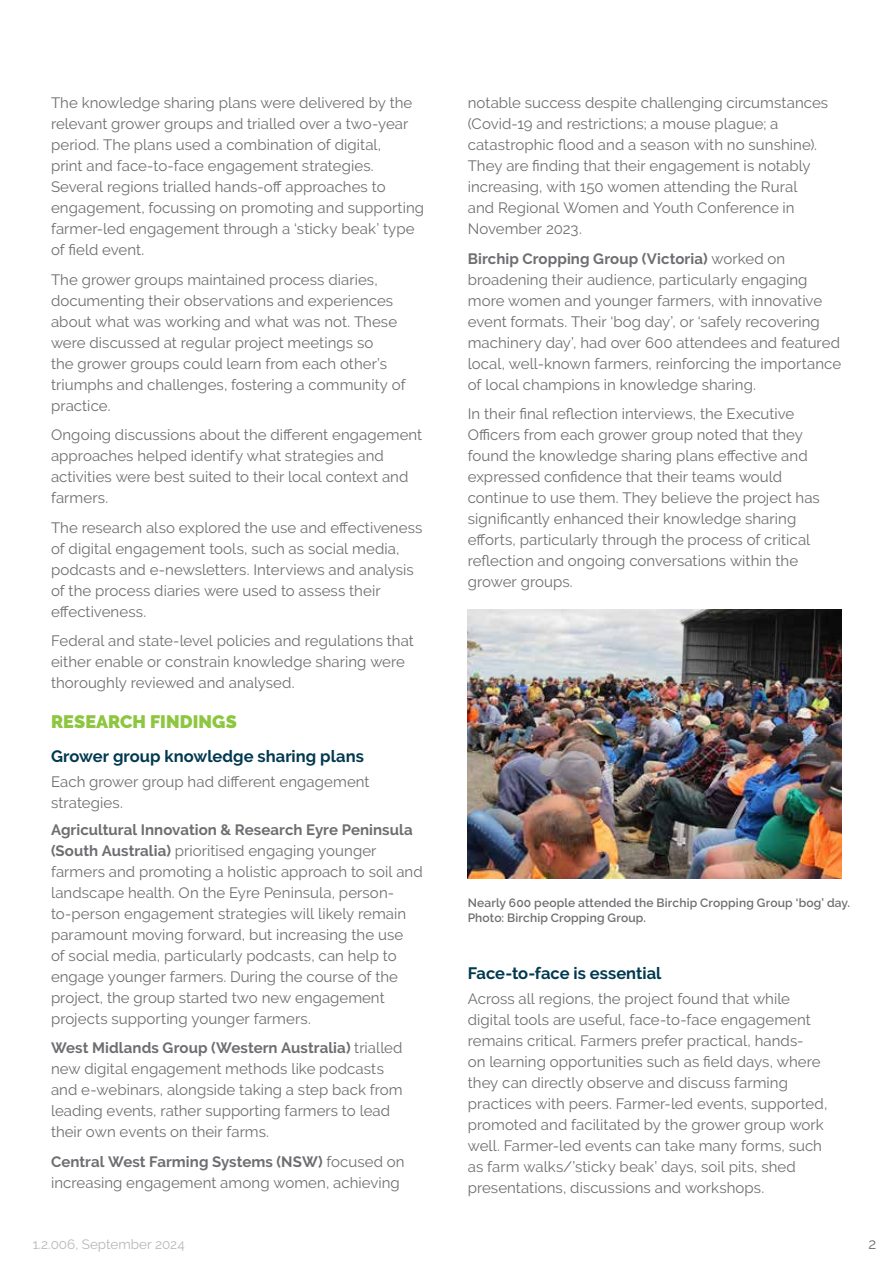
<style>
.page{position:relative;width:893px;height:1263px;background:#fff}
.page>*{position:absolute;margin:0;border:0;box-sizing:border-box;transform-origin:0 0}
.t1{font:900 18px "Raleway";letter-spacing:.005em;color:#8dc63f}
.t2{font:700 16.5px "Raleway";color:#003950}
.t3{font:15px/21px "Raleway";letter-spacing:.005em;color:#6d6e71}
.t4{font:13.5px "Raleway";color:#b6b8ba}
.t5{font:600 12px/15px "Raleway";letter-spacing:.015em;color:#6d6e71}
.s1{font-weight:700}
.s2{font-style:inherit}
</style>
<div class="page">
<img style="left:468px;top:609px;width:374px;height:270px">
<p class="t3" style="left:51px;top:93px;width:375px">The knowledge sharing plans were delivered by the relevant grower groups and trialled over a two-year period. The plans used a combination of digital,<br>print and face-to-face engagement strategies.<br>Several regions trialled hands-off approaches to engagement, focussing on promoting and supporting farmer-led engagement through a ‘sticky beak’ type of field event.</p>
<p class="t3" style="left:51px;top:269px;width:356px">The grower groups maintained process diaries, documenting their observations and experiences about what was working and what was not. These were discussed at regular project meetings so<br>the grower groups could learn from each other’s triumphs and challenges, fostering a community of practice.</p>
<p class="t3" style="left:51px;top:425px;width:373px">Ongoing discussions about the different engagement approaches helped identify what strategies and activities were best suited to their local context and farmers.</p>
<p class="t3" style="left:51px;top:517px;width:373px">The research also explored the use and effectiveness of digital engagement tools, such as social media, podcasts and e-newsletters. Interviews and analysis of the process diaries were used to assess their effectiveness.</p>
<p class="t3" style="left:51px;top:631px;width:364px">Federal and state-level policies and regulations that either enable or constrain knowledge sharing were thoroughly reviewed and analysed.</p>
<p class="t1" style="left:51px;top:711px;width:187px">RESEARCH FINDINGS</p>
<p class="t2" style="left:51px;top:746px;width:314px">Grower group knowledge sharing plans</p>
<p class="t3" style="left:51px;top:771px;width:320px">Each grower group had different engagement strategies.</p>
<p class="t3" style="left:51px;top:819px;width:373px"><span class="s1">Agricultural Innovation &amp; Research Eyre Peninsula (South Australia)</span> prioritised engaging younger farmers and promoting a holistic approach to soil and landscape health. On the Eyre Peninsula, person&shy;to-person engagement strategies will likely remain paramount moving forward, but increasing the use<br>of social media, particularly podcasts, can help to engage younger farmers. During the course of the project, the group started two new engagement projects supporting younger farmers.</p>
<p class="t3" style="left:51px;top:1037px;width:353px"><span class="s1">West Midlands Group (Western Australia)</span> trialled new digital engagement methods like podcasts and e-webinars, alongside taking a step back from leading events, rather supporting farmers to lead their own events on their farms<span class="s2">.</span></p>
<p class="t3" style="left:51px;top:1151px;width:355px"><span class="s1">Central West Farming Systems (NSW)</span> focused on increasing engagement among women, achieving</p>
<p class="t3" style="left:468px;top:93px;width:362px">notable success despite challenging circumstances (Covid-19 and restrictions; a mouse plague; a catastrophic flood and a season with no sunshine).<br>They are finding that their engagement is notably increasing, with 150 women attending the Rural<br>and Regional Women and Youth Conference in November 2023.</p>
<p class="t3" style="left:468px;top:248px;width:375px"><span class="s1">Birchip Cropping Group (Victoria)</span> worked on broadening their audience, particularly engaging more women and younger farmers, with innovative event formats. Their ‘bog day’, or ‘safely recovering machinery day’, had over 600 attendees and featured local, well-known farmers, reinforcing the importance of local champions in knowledge sharing.</p>
<p class="t3" style="left:468px;top:404px;width:354px">In their final reflection interviews, the Executive Officers from each grower group noted that they found the knowledge sharing plans effective and expressed confidence that their teams would continue to use them. They believe the project has significantly enhanced their knowledge sharing efforts, particularly through the process of critical reflection and ongoing conversations within the grower groups.</p>
<p class="t5" style="left:468px;top:895px;width:384px">Nearly 600 people attended the Birchip Cropping Group ‘bog’ day.<br>Photo: Birchip Cropping Group.</p>
<p class="t2" style="left:468px;top:963px;width:195px">Face-to-face is essential</p>
<p class="t3" style="left:468px;top:988px;width:361px">Across all regions, the project found that while digital tools are useful, face-to-face engagement remains critical. Farmers prefer practical, hands-<br>on learning opportunities such as field days, where they can directly observe and discuss farming practices with peers. Farmer-led events, supported, promoted and facilitated by the grower group work well. Farmer-led events can take many forms, such as farm walks/’sticky beak’ days, soil pits, shed presentations, discussions and workshops.</p>
<p class="t4" style="left:33px;top:1236px;width:153px">1.2.006, September 2024</p>
<p class="t3" style="left:868px;top:1233px;width:9px">2</p>
</div>
